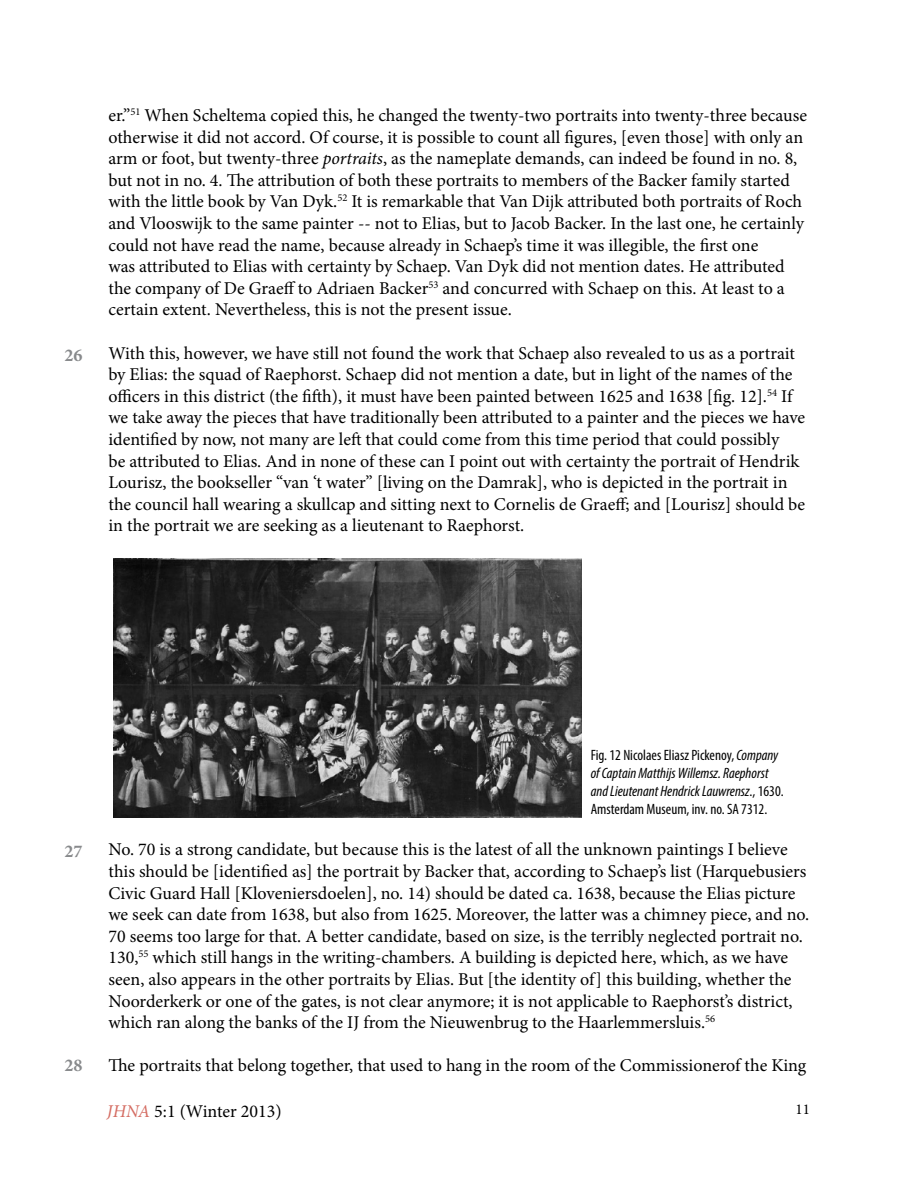
<style>
.page{position:relative;width:918px;height:1188px;background:#fff}
.page>*{position:absolute;margin:0;border:0;box-sizing:border-box;transform-origin:0 0}
.t1{font:18px/21.6px "Minion Pro";color:#000}
.t2{font:700 18px "Minion Pro";color:#888a8c}
.t3{font:italic condensed 15px/18px "Myriad Pro";color:#000}
.t4{font:15px "Minion Pro";color:#000}
.s1{font-style:italic}
.s2{font-style:normal}
.s3{font-style:italic;color:#d46c62}
</style>
<div class="page">
<img style="left:113px;top:559px;width:468px;height:259px">
<p class="t2" style="left:65px;top:342px;width:19px">26</p>
<p class="t1" style="left:108px;top:105px;width:700px">er.”<sup>51</sup> When Scheltema copied this, he changed the twenty-two portraits into twenty-three because otherwise it did not accord. Of course, it is possible to count all figures, [even those] with only an arm or foot, but twenty-three <span class="s1">portraits</span>, as the nameplate demands, can indeed be found in no. 8, but not in no. 4. The attribution of both these portraits to members of the Backer family started with the little book by Van Dyk.<sup>52</sup> It is remarkable that Van Dijk attributed both portraits of Roch and Vlooswijk to the same painter -- not to Elias, but to Jacob Backer. In the last one, he certainly could not have read the name, because already in Schaep’s time it was illegible, the first one<br>was attributed to Elias with certainty by Schaep. Van Dyk did not mention dates. He attributed the company of De Graeff to Adriaen Backer<sup>53</sup> and concurred with Schaep on this. At least to a certain extent. Nevertheless, this is not the present issue.</p>
<p class="t1" style="left:108px;top:342px;width:698px">With this, however, we have still not found the work that Schaep also revealed to us as a portrait by Elias: the squad of Raephorst. Schaep did not mention a date, but in light of the names of the officers in this district (the fifth), it must have been painted between 1625 and 1638 [fig. 12].<sup>54</sup> If we take away the pieces that have traditionally been attributed to a painter and the pieces we have identified by now, not many are left that could come from this time period that could possibly<br>be attributed to Elias. And in none of these can I point out with certainty the portrait of Hendrik Lourisz, the bookseller “van ‘t water” [living on the Damrak], who is depicted in the portrait in the council hall wearing a skullcap and sitting next to Cornelis de Graeff; and [Lourisz] should be in the portrait we are seeking as a lieutenant to Raephorst.</p>
<p class="t2" style="left:64px;top:839px;width:19px">27</p>
<p class="t2" style="left:64px;top:1052px;width:19px">28</p>
<p class="t3" style="left:591px;top:746px;width:195px"><span class="s2">Fig. 12 Nicolaes Eliasz Pickenoy,</span> Company of Captain Matthijs Willemsz. Raephorst and Lieutenant Hendrick Lauwrensz<span class="s2">., 1630.<br>Amsterdam Museum, inv. no. SA 7312.</span></p>
<p class="t1" style="left:108px;top:839px;width:702px">No. 70 is a strong candidate, but because this is the latest of all the unknown paintings I believe this should be [identified as] the portrait by Backer that, according to Schaep’s list (Harquebusiers Civic Guard Hall [Kloveniersdoelen], no. 14) should be dated ca. 1638, because the Elias picture we seek can date from 1638, but also from 1625. Moreover, the latter was a chimney piece, and no.<br>70 seems too large for that. A better candidate, based on size, is the terribly neglected portrait no.<br>130,<sup>55</sup> which still hangs in the writing-chambers. A building is depicted here, which, as we have seen, also appears in the other portraits by Elias. But [the identity of] this building, whether the Noorderkerk or one of the gates, is not clear anymore; it is not applicable to Raephorst’s district, which ran along the banks of the IJ from the Nieuwenbrug to the Haarlemmersluis.<sup>56</sup></p>
<p class="t1" style="left:108px;top:1055px;width:699px">The portraits that belong together, that used to hang in the room of the Commissionerof the King</p>
<p class="t1" style="left:107px;top:1100px;width:176px"><span class="s3">JHNA</span> 5:1 (Winter 2013)</p>
<p class="t4" style="left:796px;top:1099px;width:16px">11</p>
</div>
